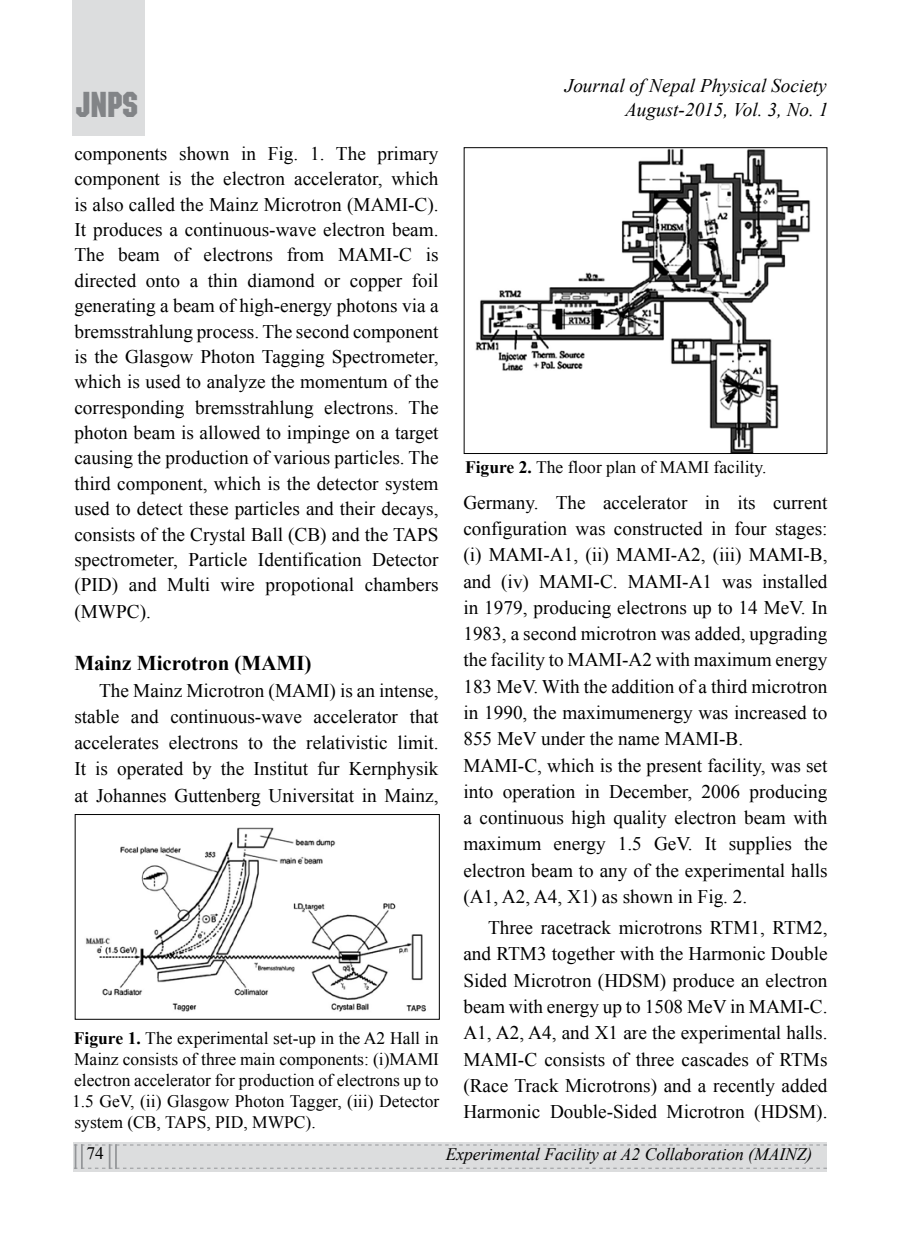
<style>
.page{position:relative;width:902px;height:1241px;background:#fff}
.page>*{position:absolute;margin:0;border:0;box-sizing:border-box;transform-origin:0 0}
.t1{font:35px "Motor";color:#828487}
.t2{font:700 21px "Times New Roman";color:#000}
.t3{font:19.25px/26.2px "Times New Roman";color:#000;text-align:justify}
.t4{font:italic 19.25px/23.1px "Times New Roman";color:#000;text-align:right}
.t5{font:17.5px/21px "Times New Roman";color:#000;text-align:justify}
.t6{font:italic 17.5px "Times New Roman";color:#000}
.s1{font-weight:700}
</style>
<div class="page">
<div style="left:74px;top:1141px;width:753px;height:30px;background:linear-gradient(to right,#dcddde,#dcddde)"></div>
<div style="left:72px;top:0;width:73px;height:135px;background:#dcddde"></div>
<svg style="left:74px;top:1143px;width:753px;height:25px;background:#d9dadb"></svg>
<hr style="left:81px;top:1143px;width:2px;height:25px;background:#939598">
<hr style="left:115px;top:1143px;width:2px;height:25px;background:#939598">
<img style="left:86px;top:827px;width:340px;height:185px">
<div style="left:75px;top:814px;width:365px;height:205px;border:1px solid #000"></div>
<img style="left:475px;top:149px;width:336px;height:303px">
<div style="left:464px;top:147px;width:363px;height:307px;border:1px solid #000"></div>
<h1 class="t1" style="left:77px;top:83px;width:63px">JnPs</h1>
<p class="t3" style="left:74px;top:140px;width:366px;line-height:25.4px">components shown in Fig. 1. The primary component is the electron accelerator, which is also called the Mainz Microtron (MAMI-C).<br>It produces a continuous-wave electron beam.<br>The beam of electrons from MAMI-C is directed onto a thin diamond or copper foil generating a beam of high-energy photons via a bremsstrahlung process. The second component is the Glasgow Photon Tagging Spectrometer, which is used to analyze the momentum of the corresponding bremsstrahlung electrons. The photon beam is allowed to impinge on a target causing the production of various particles. The third component, which is the detector system used to detect these particles and their decays, consists of the Crystal Ball (CB) and the TAPS spectrometer, Particle Identification Detector (PID) and Multi wire propotional chambers (MWPC).</p>
<p class="t2" style="left:74px;top:648px;width:239px">Mainz Microtron (MAMI)</p>
<p class="t3" style="left:74px;top:676px;width:366px;text-indent:25px">The Mainz Microtron (MAMI) is an intense, stable and continuous-wave accelerator that accelerates electrons to the relativistic limit.<br>It is operated by the Institut fur Kernphysik at Johannes Guttenberg Universitat in Mainz,</p>
<p class="t5" style="left:72px;top:1026px;width:369px"><span class="s1">Figure 1.</span> The experimental set-up in the A2 Hall in Mainz consists of three main components: (i)MAMI electron accelerator for production of electrons up to 1.5 GeV, (ii) Glasgow Photon Tagger, (iii) Detector system (CB, TAPS, PID, MWPC).</p>
<p class="t4" style="left:565px;top:74px;width:265px">Journal of Nepal Physical Society<br>August-2015, Vol. 3, No. 1</p>
<p class="t5" style="left:465px;top:456px;width:303px"><span class="s1">Figure 2.</span> The floor plan of MAMI facility.</p>
<p class="t3" style="left:463px;top:489px;width:366px;text-align:left">Germany. The accelerator in its current configuration was constructed in four stages: (i) MAMI-A1, (ii) MAMI-A2, (iii) MAMI-B, and (iv) MAMI-C. MAMI-A1 was installed in 1979, producing electrons up to 14 MeV. In 1983, a second microtron was added, upgrading the facility to MAMI-A2 with maximum energy 183 MeV. With the addition of a third microtron in 1990, the maximumenergy was increased to 855 MeV under the name MAMI-B.<br>MAMI-C, which is the present facility, was set into operation in December, 2006 producing a continuous high quality electron beam with maximum energy 1.5 GeV. It supplies the electron beam to any of the experimental halls (A1, A2, A4, X1) as shown in Fig. 2.</p>
<p class="t3" style="left:463px;top:914px;width:366px;text-indent:25px">Three racetrack microtrons RTM1, RTM2, and RTM3 together with the Harmonic Double Sided Microtron (HDSM) produce an electron beam with energy up to 1508 MeV in MAMI-C.<br>A1, A2, A4, and X1 are the experimental halls.<br>MAMI-C consists of three cascades of RTMs (Race Track Microtrons) and a recently added Harmonic Double-Sided Microtron (HDSM).</p>
<p class="t5" style="left:87px;top:1141px;width:19px">74</p>
<p class="t6" style="left:446px;top:1142px;width:368px">Experimental Facility at A2 Collaboration (MAINZ)</p>
</div>
